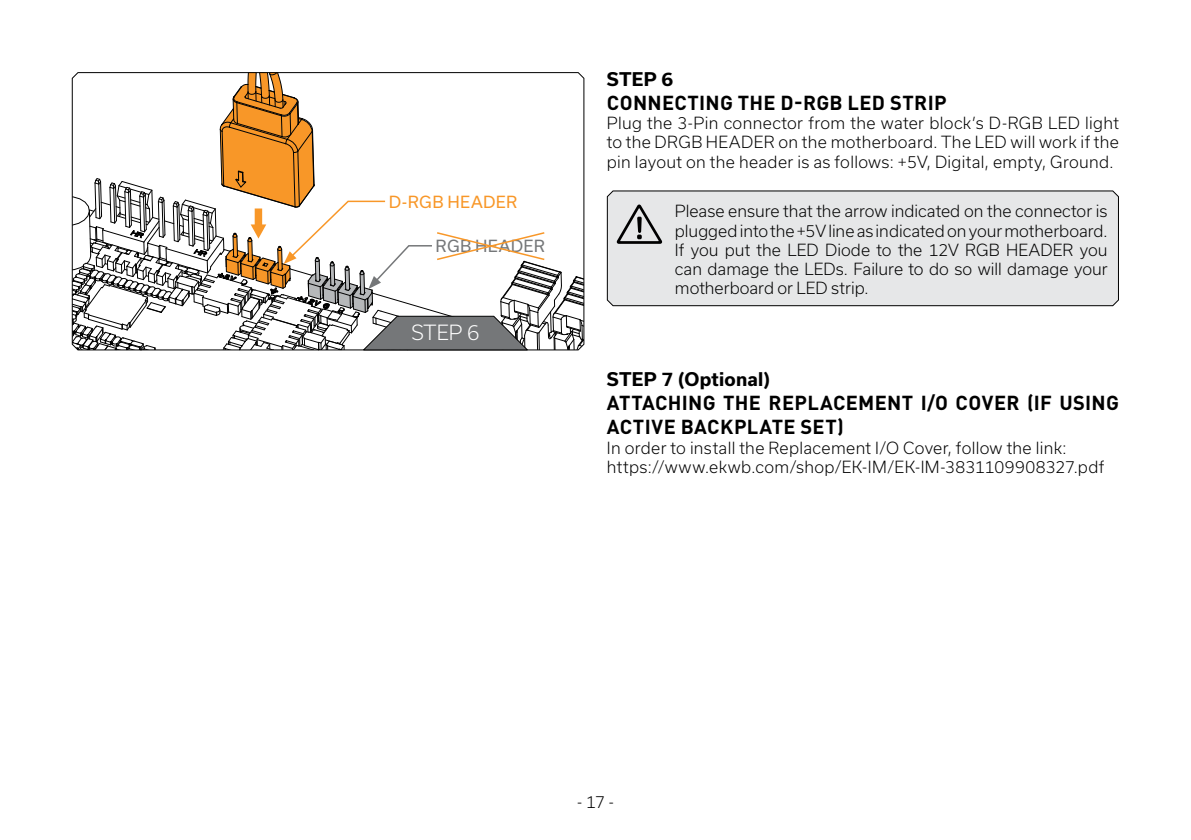
<style>
.page{position:relative;width:1191px;height:840px;background:#fff}
.page>*{position:absolute;margin:0;border:0;box-sizing:border-box;transform-origin:0 0}
.t1{font:700 20px/24px "DIN Pro";letter-spacing:.015em;color:#000}
.t2{font:300 20px "Usual";color:#fff}
.t3{font:700 18px "Usual";letter-spacing:.01em;color:#000}
.t4{font:300 16px/19.2px "Usual";letter-spacing:.015em;color:#000;text-align:justify}
.t5{font:16px "Usual";letter-spacing:.02em;color:#f89728}
.t6{font:16px "Usual";letter-spacing:.02em;color:#757779}
</style>
<div class="page">
<div style="left:606px;top:190px;width:513px;height:116px;background:#e6e7e8"></div>
<svg style="left:616px;top:204px;width:46px;height:40px;background:#b0b1b2"></svg>
<svg style="left:72px;top:72px;width:512px;height:279px"></svg>
<p class="t5" style="left:389px;top:192px;width:130px">D-RGB HEADER</p>
<p class="t6" style="left:435px;top:237px;width:111px">RGB HEADER</p>
<p class="t2" style="left:411px;top:321px;width:70px">STEP 6</p>
<p class="t3" style="left:607px;top:69px;width:68px">STEP 6</p>
<p class="t1" style="left:607px;top:90px;width:341px">CONNECTING THE D-RGB LED STRIP</p>
<p class="t4" style="left:607px;top:113px;width:513px">Plug the 3-Pin connector from the water block’s D-RGB LED light to the DRGB HEADER on the motherboard. The LED will work if the pin layout on the header is as follows: +5V, Digital, empty, Ground.</p>
<p class="t4" style="left:675px;top:202px;width:434px">Please ensure that the arrow indicated on the connector is plugged into the +5V line as indicated on your motherboard.<br>If you put the LED Diode to the 12V RGB HEADER you can damage the LEDs. Failure to do so will damage your motherboard or LED strip.</p>
<p class="t3" style="left:607px;top:369px;width:165px">STEP 7 (Optional)</p>
<p class="t1" style="left:607px;top:390px;width:513px">ATTACHING THE REPLACEMENT I/O COVER (IF USING<br>ACTIVE BACKPLATE SET)</p>
<p class="t4" style="left:607px;top:438px;width:499px">In order to install the Replacement I/O Cover, follow the link: https://www.ekwb.com/shop/EK-IM/EK-IM-3831109908327.pdf</p>
<p class="t4" style="left:577px;top:792px;width:38px">- 17 -</p>
</div>
